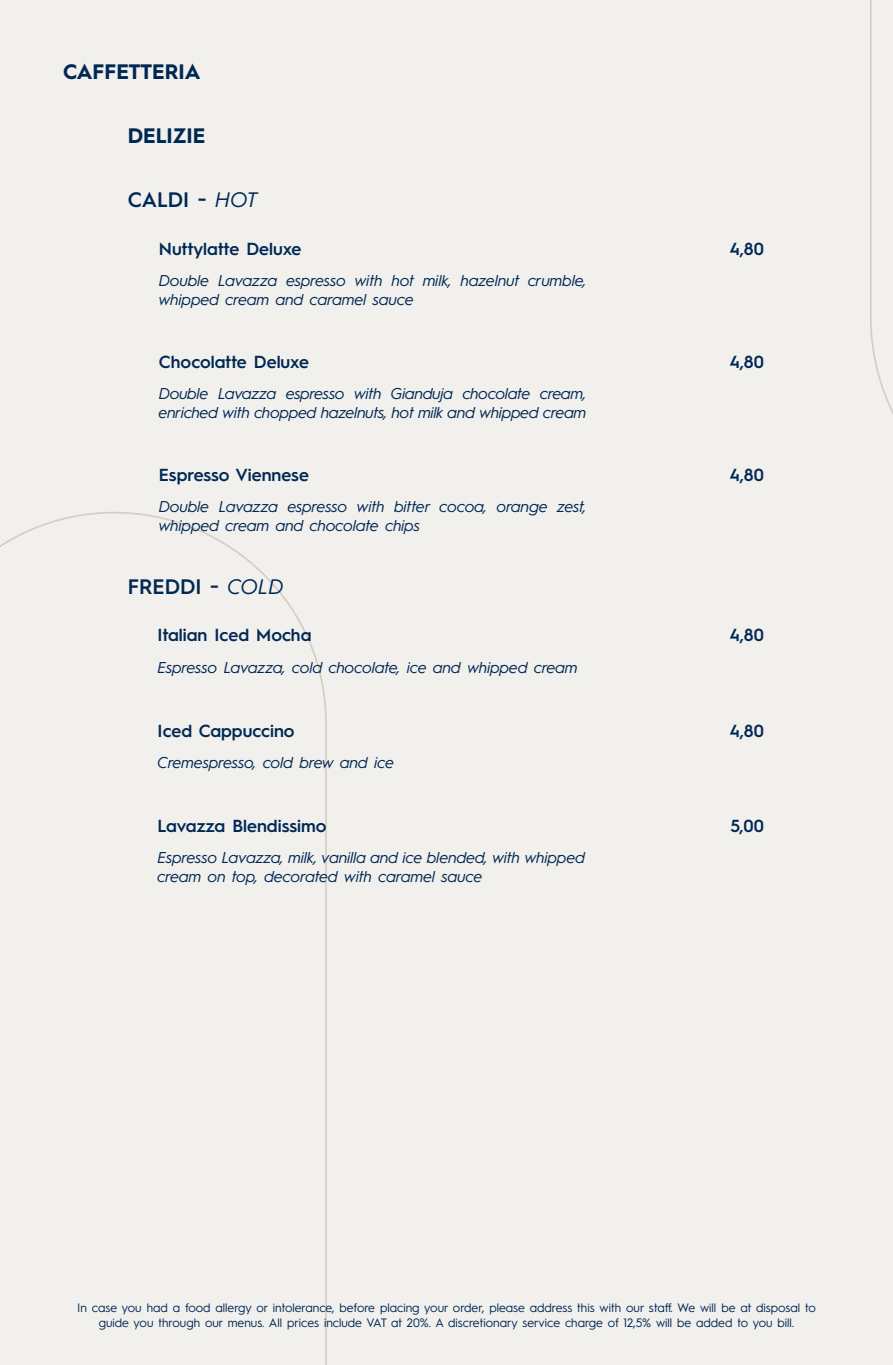
<style>
.page{position:relative;width:893px;height:1365px;background:#fff}
.page>*{position:absolute;margin:0;border:0;box-sizing:border-box;transform-origin:0 0}
.t1{font:600 21px "Hurme Geometric Sans 1";color:#002855}
.t2{font:700 21px "Hurme Geometric Sans 1";color:#002855}
.t3{font:600 17.5px "Hurme Geometric Sans 1";color:#002855}
.t4{font:italic 15.75px/18.9px "Hurme Geometric Sans 1";color:#002855}
.t5{font:12.25px/14.7px "Hurme Geometric Sans 1";color:#002855;text-align:center}
.s1{font-weight:400;font-style:italic}
</style>
<div class="page">
<div style="left:0;top:0;width:893px;height:1364px;background:#f2f0ed"></div>
<svg style="left:0;top:512px;width:327px;height:852px"></svg>
<svg style="left:870px;top:0;width:23px;height:414px"></svg>
<p class="t2" style="left:63px;top:57px;width:139px">CAFFETTERIA</p>
<p class="t2" style="left:128px;top:121px;width:79px">DELIZIE</p>
<p class="t1" style="left:128px;top:185px;width:131px">CALDI - <span class="s1">HOT</span></p>
<p class="t3" style="left:159px;top:236px;width:144px">Nuttylatte Deluxe</p>
<p class="t3" style="left:729px;top:236px;width:36px">4,80</p>
<p class="t4" style="left:159px;top:270px;width:429px">Double Lavazza espresso with hot milk, hazelnut crumble, whipped cream and caramel sauce</p>
<p class="t3" style="left:159px;top:349px;width:152px">Chocolatte Deluxe</p>
<p class="t3" style="left:729px;top:349px;width:36px">4,80</p>
<p class="t4" style="left:159px;top:383px;width:429px">Double Lavazza espresso with Gianduja chocolate cream, enriched with chopped hazelnuts, hot milk and whipped cream</p>
<p class="t3" style="left:159px;top:462px;width:152px">Espresso Viennese</p>
<p class="t3" style="left:729px;top:462px;width:36px">4,80</p>
<p class="t4" style="left:159px;top:496px;width:429px">Double Lavazza espresso with bitter cocoa, orange zest, whipped cream and chocolate chips</p>
<p class="t1" style="left:128px;top:571px;width:157px">FREDDI - <span class="s1">COLD</span></p>
<p class="t3" style="left:158px;top:623px;width:155px">Italian Iced Mocha</p>
<p class="t3" style="left:729px;top:623px;width:36px">4,80</p>
<p class="t4" style="left:158px;top:656px;width:422px">Espresso Lavazza, cold chocolate, ice and whipped cream</p>
<p class="t3" style="left:158px;top:718px;width:139px">Iced Cappuccino</p>
<p class="t3" style="left:729px;top:718px;width:36px">4,80</p>
<p class="t4" style="left:158px;top:751px;width:238px">Cremespresso, cold brew and ice</p>
<p class="t3" style="left:158px;top:813px;width:170px">Lavazza Blendissimo</p>
<p class="t3" style="left:730px;top:813px;width:35px">5,00</p>
<p class="t4" style="left:158px;top:847px;width:429px">Espresso Lavazza, milk, vanilla and ice blended, with whipped cream on top, decorated with caramel sauce</p>
<p class="t5" style="left:77px;top:1299px;width:740px">In case you had a food allergy or intolerance, before placing your order, please address this with our staff. We will be at disposal to guide you through our menus. All prices include VAT at 20%. A discretionary service charge of 12,5% will be added to you bill.</p>
</div>
